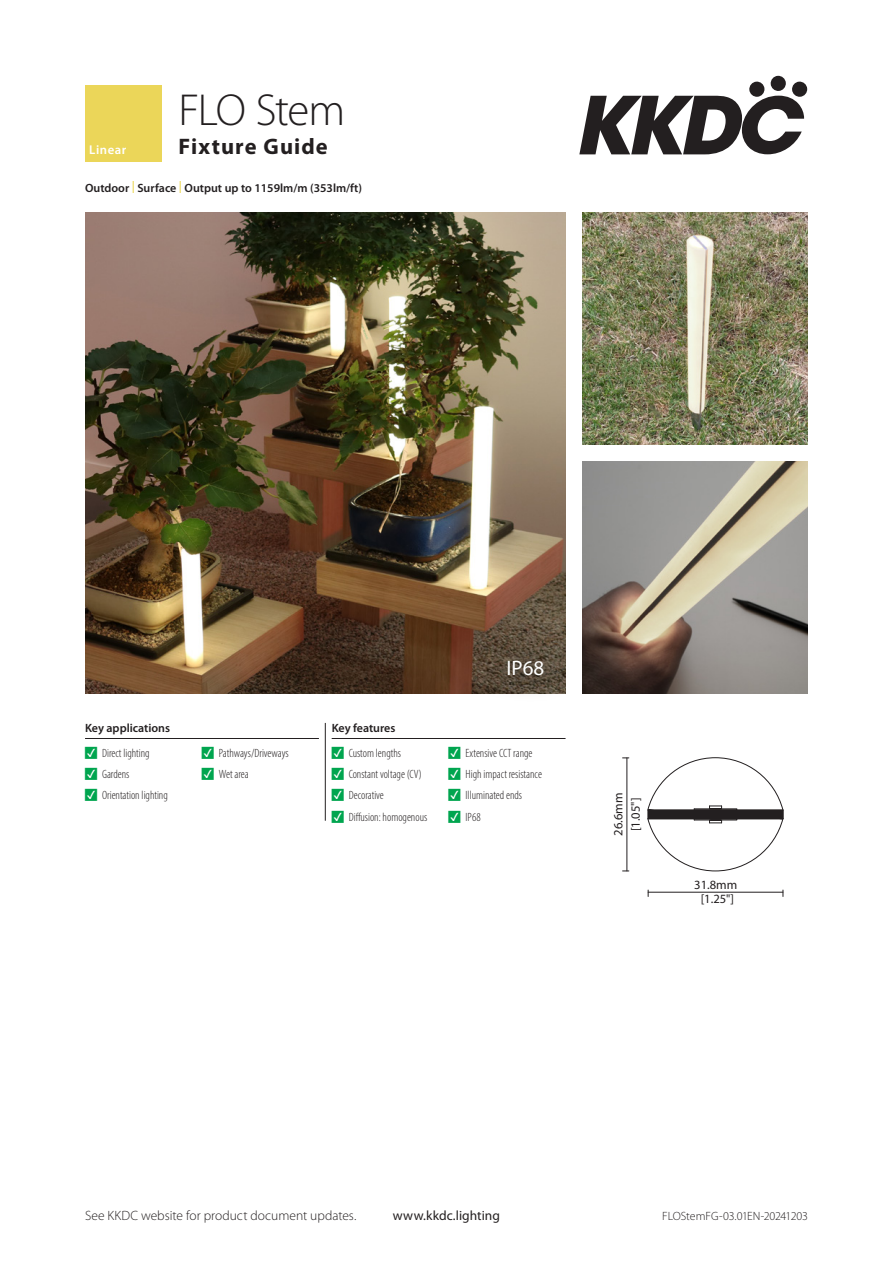
<style>
.page{position:relative;width:893px;height:1263px;background:#fff}
.page>*{position:absolute;margin:0;border:0;box-sizing:border-box;transform-origin:0 0}
.t1{font:300 45px "Myriad Pro";letter-spacing:-.035em;color:#231f20}
.t2{font:700 22.5px "Myriad Pro";letter-spacing:.05em;color:#231f20}
.t3{font:21px "Myriad Pro";color:#fff}
.t4{font:300 13.5px "Myriad Pro";color:#231f20}
.t5{font:13.5px "Myriad Pro";letter-spacing:.005em;color:#231f20}
.t6{font:600 12.75px "Myriad Pro";letter-spacing:.04em;color:#fff}
.t7{font:12.6px/14.2px "Myriad Pro";color:#231f20;text-align:center}
.t8{font:300 condensed 12px "Myriad Pro";color:#231f20}
.summary_points_Linear{font:600 12px "Myriad Pro";color:#231f20}
.t9{font:300 12px "Myriad Pro";letter-spacing:-.015em;color:#231f20}
.Key_headings{font:600 12px "Myriad Pro";color:#231f20}
.s1{color:#ebd858}
.s2{color:#00a54f}
</style>
<div class="page">
<svg style="left:579px;top:96px;width:225px;height:58px"></svg>
<svg style="left:749px;top:81px;width:16px;height:16px"></svg>
<div style="left:770px;top:76px;width:16px;height:15px;background:#231f20;border-radius:50%"></div>
<div style="left:792px;top:81px;width:15px;height:16px;background:#231f20;border-radius:50%"></div>
<div style="left:85px;top:85px;width:77px;height:77px;background:#ebd659"></div>
<img style="left:85px;top:213px;width:481px;height:480px">
<img style="left:583px;top:213px;width:225px;height:231px">
<svg style="left:481px;top:633px;width:85px;height:61px;background:#584b3b"></svg>
<img style="left:583px;top:461px;width:225px;height:232px">
<hr style="left:648px;top:892px;width:135px;height:1px;background:#231f20">
<svg style="left:647px;top:757px;width:137px;height:114px"></svg>
<hr style="left:627px;top:758px;width:1px;height:113px;background:#231f20">
<hr style="left:325px;top:723px;width:1px;height:98px;background:#231f20">
<hr style="left:85px;top:738px;width:234px;height:1px;background:#231f20">
<hr style="left:332px;top:738px;width:234px;height:1px;background:#231f20">
<h1 class="t1" style="left:179px;top:83px;width:168px">FLO Stem</h1>
<p class="t6" style="left:89px;top:142px;width:38px">Linear</p>
<h2 class="t2" style="left:179px;top:132px;width:151px">Fixture Guide</h2>
<p class="summary_points_Linear" style="left:85px;top:180px;width:279px">Outdoor <span class="s1">|</span> Surface <span class="s1">|</span> Output up to 1159lm/m (353lm/ft)</p>
<p class="Key_headings" style="left:85px;top:720px;width:87px">Key applications</p>
<p class="t8" style="left:85px;top:746px;width:66px"><span class="s2">•</span> Direct lighting</p>
<p class="t8" style="left:85px;top:767px;width:46px"><span class="s2">•</span> Gardens</p>
<p class="t8" style="left:85px;top:788px;width:84px"><span class="s2">•</span> Orientation lighting</p>
<p class="t8" style="left:202px;top:746px;width:88px"><span class="s2">•</span> Pathways/Driveways</p>
<p class="t8" style="left:202px;top:767px;width:48px"><span class="s2">•</span> Wet area</p>
<p class="Key_headings" style="left:332px;top:720px;width:65px">Key features</p>
<p class="t8" style="left:332px;top:746px;width:71px"><span class="s2">•</span> Custom lengths</p>
<p class="t8" style="left:332px;top:767px;width:92px"><span class="s2">•</span> Constant voltage (CV)</p>
<p class="t8" style="left:332px;top:788px;width:54px"><span class="s2">•</span> Decorative</p>
<p class="t8" style="left:332px;top:810px;width:97px"><span class="s2">•</span> Diffusion: homogenous</p>
<p class="t3" style="left:507px;top:655px;width:39px">IP68</p>
<p class="t8" style="left:449px;top:746px;width:85px"><span class="s2">•</span> Extensive CCT range</p>
<p class="t8" style="left:449px;top:767px;width:95px"><span class="s2">•</span> High impact resistance</p>
<p class="t8" style="left:449px;top:788px;width:75px"><span class="s2">•</span> Illuminated ends</p>
<p class="t8" style="left:449px;top:810px;width:34px"><span class="s2">•</span> IP68</p>
<p class="t7" style="left:609px;top:836px;width:45px;line-height:17.2px;rotate:-90deg">26.6mm [1.05"]</p>
<p class="t7" style="left:694px;top:877px;width:45px">31.8mm [1.25"]</p>
<p class="t4" style="left:85px;top:1208px;width:273px">See KKDC website for product document updates.</p>
<p class="t5" style="left:393px;top:1207px;width:109px">www.kkdc.lighting</p>
<p class="t9" style="left:662px;top:1209px;width:147px">FLOStemFG-03.01EN-20241203</p>
</div>
